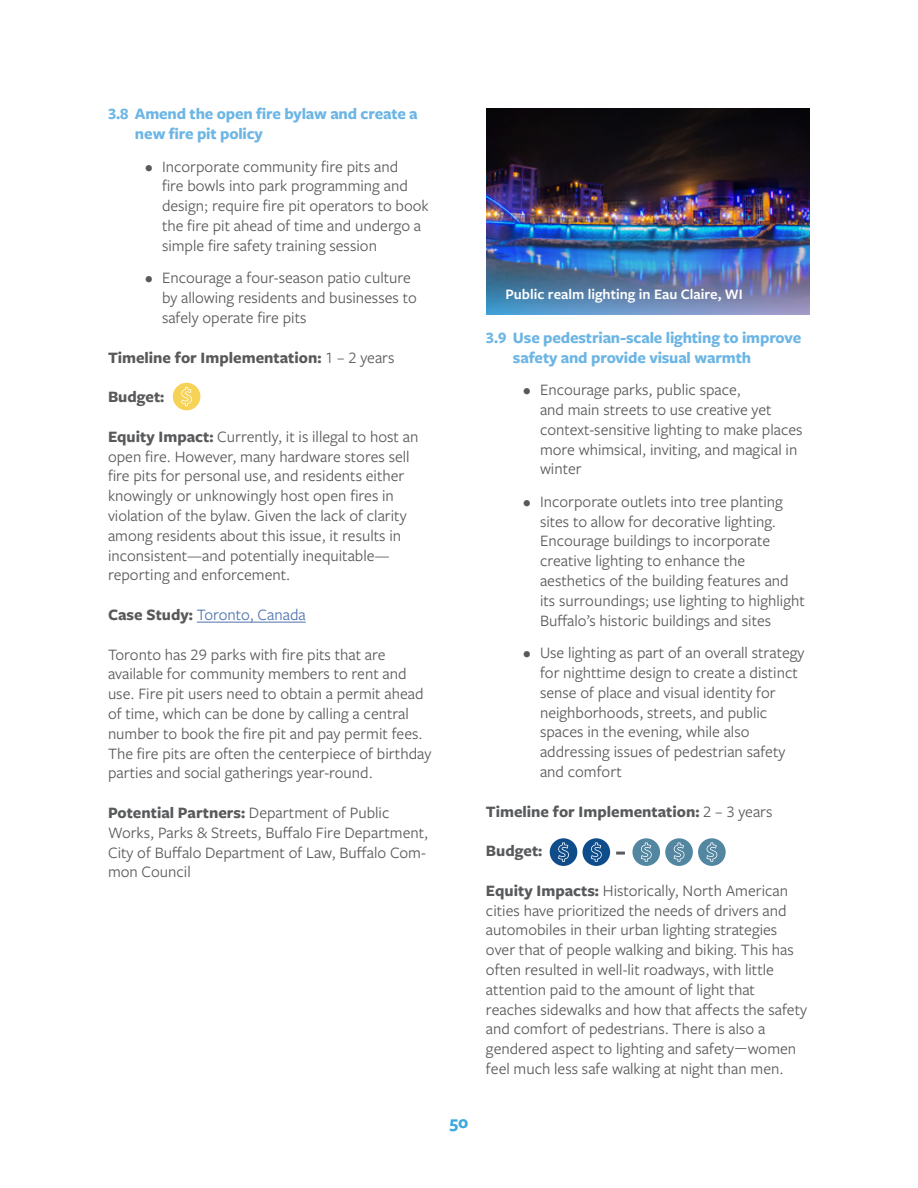
<style>
.page{position:relative;width:918px;height:1188px;background:#fff}
.page>*{position:absolute;margin:0;border:0;box-sizing:border-box;transform-origin:0 0}
.t1{font:700 18px "Freight Sans Pro";color:#3da8df}
.t2{font:16.5px/19.8px "Freight Sans Pro";color:#58595b}
.t3{font:700 16.5px/19.8px "Freight Sans Pro";letter-spacing:-.01em;color:#6cb5e4}
.t4{font:700 16.5px "Freight Sans Pro";color:#58595b}
.t5{font:16.5px "Freight Sans Pro";color:#4f73ad}
.t6{font:600 15px "Freight Sans Pro";color:#fff}
.s1{font-weight:400}
.s2{font-weight:700}
.s3{font-weight:700;color:#58595b}
.s4{font-family:"Futura PT Cond"}
</style>
<div class="page">
<svg style="left:173px;top:383px;width:27px;height:27px"></svg>
<img style="left:486px;top:108px;width:324px;height:206px">
<svg style="left:632px;top:838px;width:94px;height:28px"></svg>
<svg style="left:616px;top:852px;width:9px;height:3px"></svg>
<svg style="left:550px;top:838px;width:27px;height:28px"></svg>
<svg style="left:583px;top:838px;width:27px;height:28px"></svg>
<hr style="left:197px;top:622px;width:109px;height:1px;background:#4f73ad">
<p class="t3" style="left:135px;top:103px;width:284px;text-indent:-27px">3.8 Amend the open fire bylaw and create a new fire pit policy</p>
<p class="t2" style="left:162px;top:156px;width:268px;text-indent:-17px">• Incorporate community fire pits and<br>fire bowls into park programming and design; require fire pit operators to book the fire pit ahead of time and undergo a simple fire safety training session</p>
<p class="t2" style="left:162px;top:267px;width:256px;text-indent:-17px">• Encourage a four-season patio culture by allowing residents and businesses to safely operate fire pits</p>
<p class="t4" style="left:108px;top:346px;width:288px">Timeline for Implementation: <span class="s1">1 – 2 years</span></p>
<p class="t4" style="left:108px;top:385px;width:58px">Budget:</p>
<p class="t2" style="left:108px;top:426px;width:312px"><span class="s2">Equity Impact:</span> Currently, it is illegal to host an open fire. However, many hardware stores sell fire pits for personal use, and residents either knowingly or unknowingly host open fires in violation of the bylaw. Given the lack of clarity among residents about this issue, it results in inconsistent—and potentially inequitable— reporting and enforcement.</p>
<p class="t5" style="left:108px;top:604px;width:199px"><span class="s3">Case Study:</span> Toronto, Canada</p>
<p class="t2" style="left:108px;top:644px;width:325px">Toronto has 29 parks with fire pits that are available for community members to rent and use. Fire pit users need to obtain a permit ahead of time, which can be done by calling a central number to book the fire pit and pay permit fees.<br>The fire pits are often the centerpiece of birthday parties and social gatherings year-round.</p>
<p class="t2" style="left:108px;top:802px;width:322px"><span class="s2">Potential Partners:</span> Department of Public Works, Parks &amp; Streets, Buffalo Fire Department, City of Buffalo Department of Law, Buffalo Com&shy;mon Council</p>
<p class="t1" style="left:449px;top:1109px;width:21px">50</p>
<p class="t6" style="left:505px;top:284px;width:239px">Public realm lighting in Eau Claire, WI</p>
<p class="t3" style="left:513px;top:327px;width:290px;text-indent:-27px">3.9 Use pedestrian-scale lighting to improve safety and provide visual warmth</p>
<p class="t2" style="left:540px;top:379px;width:264px;text-indent:-17px">• Encourage parks, public space,<br>and main streets to use creative yet context-sensitive lighting to make places more whimsical, inviting, and magical in winter</p>
<p class="t2" style="left:540px;top:491px;width:266px;text-indent:-17px">• Incorporate outlets into tree planting sites to allow for decorative lighting.<br>Encourage buildings to incorporate creative lighting to enhance the aesthetics of the building features and its surroundings; use lighting to highlight Buffalo’s historic buildings and sites</p>
<p class="t2" style="left:540px;top:642px;width:266px;text-indent:-17px">• Use lighting as part of an overall strategy for nighttime design to create a distinct sense of place and visual identity for neighborhoods, streets, and public spaces in the evening, while also addressing issues of pedestrian safety and comfort</p>
<p class="t4" style="left:486px;top:800px;width:288px">Timeline for Implementation: <span class="s1">2 – 3 years</span></p>
<p class="t4" style="left:486px;top:840px;width:58px">Budget:</p>
<p class="t2" style="left:486px;top:880px;width:323px"><span class="s2">Equity Impacts:</span> Historically, North American cities have prioritized the needs of drivers and automobiles in their urban lighting strategies over that of people walking and biking. This has often resulted in well-lit roadways, with little attention paid to the amount of light that reaches sidewalks and how that affects the safety and comfort of pedestrians. There is also a gendered aspect to lighting and safety<span class="s4">—</span>women feel much less safe walking at night than men.</p>
</div>
